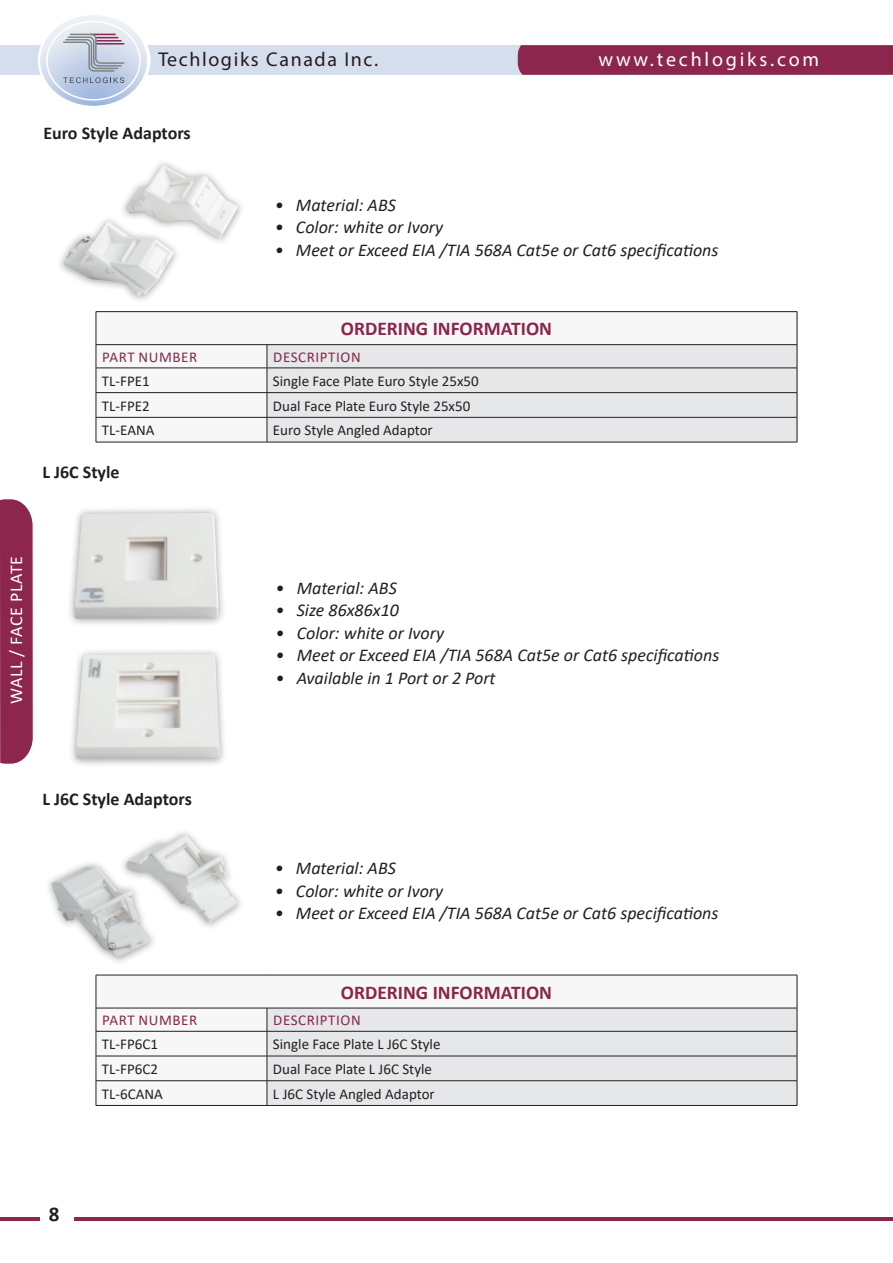
<style>
.page{position:relative;width:893px;height:1263px;background:#fff}
.page>*{position:absolute;margin:0;border:0;box-sizing:border-box;transform-origin:0 0}
.t1{font:700 21px "Calibri";color:#231f20}
.t2{font:100 19.95px "Swiss 721 BT";letter-spacing:.08em;color:#231f20}
.t3{font:100 19.95px "Swiss 721 BT";letter-spacing:.14em;color:#fff}
.t4{font:700 19.5px "Calibri";color:#89264b}
.t5{font:italic 18px "Calibri";color:#231f20}
.t6{font:700 18px "Calibri";color:#231f20}
.t7{font:18px "Calibri";letter-spacing:.04em;color:#fff}
.t8{font:15px "Calibri";color:#231f20}
.t9{font:15px "Calibri";letter-spacing:.04em;color:#89264b}
</style>
<div class="page">
<div style="left:0;top:45px;width:893px;height:30px;background:#d5deed"></div>
<img style="left:41px;top:16px;width:106px;height:90px">
<div style="left:46px;top:21px;width:95px;height:80px;border:2px solid #fff;border-radius:50%"></div>
<svg style="left:62px;top:33px;width:64px;height:50px"></svg>
<svg style="left:0;top:499px;width:33px;height:265px;background:#902f53"></svg>
<div style="left:518px;top:45px;width:375px;height:30px;background:#8c264c"></div>
<hr style="left:75px;top:1217px;width:818px;height:4px;background:#8c264c">
<hr style="left:0;top:1217px;width:39px;height:4px;background:#8c264c">
<img style="left:63px;top:221px;width:112px;height:75px">
<div style="left:117px;top:158px;width:129px;height:85px;background:#231f20;opacity:.45"></div>
<img style="left:126px;top:165px;width:113px;height:73px">
<div style="left:66px;top:505px;width:162px;height:262px;background:#231f20;opacity:.45"></div>
<img style="left:74px;top:513px;width:144px;height:106px">
<img style="left:76px;top:654px;width:145px;height:104px">
<div style="left:44px;top:859px;width:114px;height:107px;background:#231f20;opacity:.45"></div>
<img style="left:51px;top:866px;width:100px;height:92px">
<div style="left:119px;top:828px;width:126px;height:103px;background:#231f20;opacity:.45"></div>
<img style="left:126px;top:835px;width:112px;height:88px">
<svg style="left:97px;top:312px;width:700px;height:130px"></svg>
<div style="left:268px;top:345px;width:529px;height:97px;background:#e6e7e9"></div>
<hr style="left:96px;top:311px;width:171px;height:1px;background:#231f20">
<hr style="left:96px;top:312px;width:1px;height:32px;background:#231f20">
<hr style="left:267px;top:311px;width:530px;height:1px;background:#231f20">
<hr style="left:797px;top:312px;width:1px;height:32px;background:#231f20">
<hr style="left:96px;top:344px;width:171px;height:1px;background:#231f20">
<hr style="left:267px;top:344px;width:530px;height:1px;background:#231f20">
<hr style="left:96px;top:368px;width:171px;height:1px;background:#231f20">
<hr style="left:267px;top:368px;width:530px;height:1px;background:#231f20">
<hr style="left:96px;top:392px;width:171px;height:1px;background:#231f20">
<hr style="left:267px;top:392px;width:530px;height:1px;background:#231f20">
<hr style="left:96px;top:417px;width:171px;height:1px;background:#231f20">
<svg style="left:96px;top:345px;width:1px;height:97px"></svg>
<hr style="left:267px;top:417px;width:530px;height:1px;background:#231f20">
<svg style="left:267px;top:345px;width:1px;height:97px"></svg>
<svg style="left:797px;top:345px;width:1px;height:97px"></svg>
<hr style="left:96px;top:442px;width:171px;height:1px;background:#231f20">
<hr style="left:267px;top:442px;width:530px;height:1px;background:#231f20">
<svg style="left:97px;top:976px;width:700px;height:129px"></svg>
<div style="left:268px;top:1009px;width:529px;height:96px;background:#e6e7e9"></div>
<hr style="left:96px;top:975px;width:171px;height:1px;background:#231f20">
<hr style="left:96px;top:975px;width:1px;height:33px;background:#231f20">
<hr style="left:267px;top:975px;width:530px;height:1px;background:#231f20">
<hr style="left:797px;top:975px;width:1px;height:33px;background:#231f20">
<hr style="left:96px;top:1008px;width:171px;height:1px;background:#231f20">
<hr style="left:267px;top:1008px;width:530px;height:1px;background:#231f20">
<hr style="left:96px;top:1031px;width:171px;height:1px;background:#231f20">
<hr style="left:267px;top:1031px;width:530px;height:1px;background:#231f20">
<hr style="left:96px;top:1056px;width:171px;height:1px;background:#231f20">
<hr style="left:267px;top:1056px;width:530px;height:1px;background:#231f20">
<hr style="left:96px;top:1080px;width:171px;height:1px;background:#231f20">
<svg style="left:96px;top:1008px;width:1px;height:97px"></svg>
<hr style="left:267px;top:1080px;width:530px;height:1px;background:#231f20">
<svg style="left:267px;top:1008px;width:1px;height:97px"></svg>
<svg style="left:797px;top:1008px;width:1px;height:97px"></svg>
<hr style="left:96px;top:1105px;width:171px;height:1px;background:#231f20">
<hr style="left:267px;top:1105px;width:530px;height:1px;background:#231f20">
<p class="t2" style="left:158px;top:47px;width:221px">Techlogiks Canada Inc.</p>
<p class="t3" style="left:599px;top:47px;width:222px">www.techlogiks.com</p>
<p class="t6" style="left:43px;top:121px;width:149px">Euro Style Adaptors</p>
<p class="t5" style="left:275px;top:192px;width:123px">• Material: ABS</p>
<p class="t5" style="left:275px;top:215px;width:170px">• Color: white or Ivory</p>
<p class="t5" style="left:275px;top:237px;width:445px">• Meet or Exceed EIA /TIA 568A Cat5e or Cat6 specifications</p>
<p class="t4" style="left:341px;top:315px;width:213px">ORDERING INFORMATION</p>
<p class="t9" style="left:102px;top:346px;width:97px">Part Number</p>
<p class="t9" style="left:273px;top:346px;width:86px">Description</p>
<p class="t8" style="left:102px;top:370px;width:49px">TL-FPE1</p>
<p class="t8" style="left:273px;top:370px;width:207px">Single Face Plate Euro Style 25x50</p>
<p class="t8" style="left:102px;top:395px;width:49px">TL-FPE2</p>
<p class="t8" style="left:273px;top:395px;width:199px">Dual Face Plate Euro Style 25x50</p>
<p class="t8" style="left:102px;top:420px;width:53px">TL-EANA</p>
<p class="t8" style="left:273px;top:420px;width:161px">Euro Style Angled Adaptor</p>
<p class="t6" style="left:43px;top:459px;width:79px">L J6C Style</p>
<p class="t7" style="left:4px;top:704px;width:148px;rotate:-90deg">WALL / FACE PLATE</p>
<p class="t5" style="left:276px;top:575px;width:123px">• Material: ABS</p>
<p class="t5" style="left:276px;top:598px;width:125px">• Size 86x86x10</p>
<p class="t5" style="left:276px;top:620px;width:170px">• Color: white or Ivory</p>
<p class="t5" style="left:276px;top:643px;width:445px">• Meet or Exceed EIA /TIA 568A Cat5e or Cat6 specifications</p>
<p class="t5" style="left:276px;top:665px;width:222px">• Available in 1 Port or 2 Port</p>
<p class="t6" style="left:43px;top:786px;width:151px">L J6C Style Adaptors</p>
<p class="t5" style="left:275px;top:856px;width:123px">• Material: ABS</p>
<p class="t5" style="left:275px;top:878px;width:170px">• Color: white or Ivory</p>
<p class="t5" style="left:275px;top:901px;width:445px">• Meet or Exceed EIA /TIA 568A Cat5e or Cat6 specifications</p>
<p class="t4" style="left:341px;top:978px;width:213px">ORDERING INFORMATION</p>
<p class="t9" style="left:102px;top:1010px;width:97px">Part Number</p>
<p class="t9" style="left:273px;top:1010px;width:86px">Description</p>
<p class="t8" style="left:102px;top:1034px;width:58px">TL-FP6C1</p>
<p class="t8" style="left:273px;top:1034px;width:169px">Single Face Plate L J6C Style</p>
<p class="t8" style="left:102px;top:1058px;width:58px">TL-FP6C2</p>
<p class="t8" style="left:273px;top:1058px;width:161px">Dual Face Plate L J6C Style</p>
<p class="t8" style="left:102px;top:1083px;width:62px">TL-6CANA</p>
<p class="t8" style="left:273px;top:1083px;width:163px">L J6C Style Angled Adaptor</p>
<p class="t1" style="left:49px;top:1199px;width:12px">8</p>
</div>
